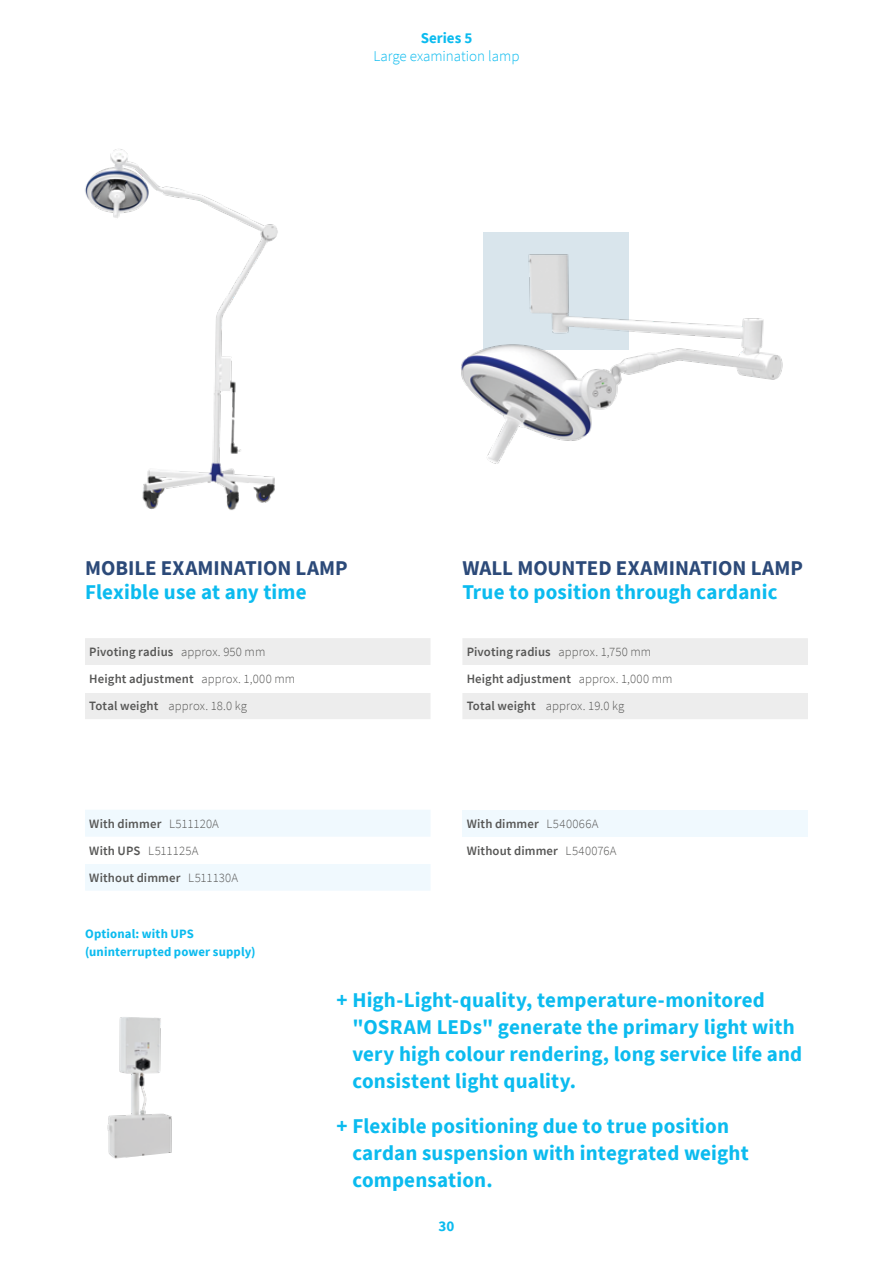
<style>
.page{position:relative;width:893px;height:1263px;background:#fff}
.page>*{position:absolute;margin:0;border:0;box-sizing:border-box;transform-origin:0 0}
.t1{font:700 21px/27px "Source Sans Pro";letter-spacing:.01em;color:#0bbbef}
.t2{font:700 21px "Source Sans Pro";color:#2c4a79}
.t3{font:300 15px "Source Sans Pro";color:#0bbbef}
.t4{font:700 15px "Source Sans Pro";color:#0bbbef}
.t5{font:600 12.75px/27px "Source Sans Pro";letter-spacing:.01em;color:#575756}
.t6{font:700 12.75px/18px "Source Sans Pro";letter-spacing:.01em;color:#0bbbef}
.s1{font-weight:300}
</style>
<div class="page">
<div style="left:484px;top:233px;width:145px;height:117px;background:#d9e5ec"></div>
<div style="left:85px;top:810px;width:345px;height:81px;background:#f0f9fe"></div>
<div style="left:85px;top:837px;width:346px;height:27px;background:#fff"></div>
<div style="left:85px;top:638px;width:345px;height:81px;background:#ededed"></div>
<div style="left:85px;top:665px;width:346px;height:27px;background:#fff"></div>
<div style="left:462px;top:810px;width:346px;height:27px;background:#f0f9fe"></div>
<div style="left:462px;top:638px;width:346px;height:81px;background:#ededed"></div>
<div style="left:462px;top:665px;width:346px;height:27px;background:#fff"></div>
<img style="left:107px;top:1017px;width:65px;height:142px">
<img style="left:85px;top:149px;width:193px;height:361px">
<img style="left:461px;top:238px;width:322px;height:226px">
<p class="t4" style="left:421px;top:28px;width:53px">Series 5</p>
<p class="t3" style="left:373px;top:47px;width:148px">Large examination lamp</p>
<p class="t2" style="left:85px;top:554px;width:264px">MOBILE EXAMINATION LAMP</p>
<p class="t1" style="left:85px;top:578px;width:223px">Flexible use at any time</p>
<p class="t5" style="left:89px;top:638px;width:207px">Pivoting radius <span class="s1">approx. 950 mm<br></span>Height adjustment <span class="s1">approx. 1,000 mm<br></span>Total weight <span class="s1">approx. 18.0 kg</span></p>
<p class="t5" style="left:89px;top:810px;width:150px">With dimmer <span class="s1">L511120A<br></span>With UPS <span class="s1">L511125A<br></span>Without dimmer <span class="s1">L511130A</span></p>
<p class="t6" style="left:85px;top:925px;width:172px">Optional: with UPS (uninterrupted power supply)</p>
<p class="t2" style="left:462px;top:554px;width:342px">WALL MOUNTED EXAMINATION LAMP</p>
<p class="t1" style="left:462px;top:578px;width:317px">True to position through cardanic</p>
<p class="t5" style="left:467px;top:638px;width:207px">Pivoting radius <span class="s1">approx. 1,750 mm<br></span>Height adjustment <span class="s1">approx. 1,000 mm<br></span>Total weight <span class="s1">approx. 19.0 kg</span></p>
<p class="t5" style="left:467px;top:810px;width:151px">With dimmer <span class="s1">L540066A<br></span>Without dimmer <span class="s1">L540076A</span></p>
<p class="t1" style="left:352px;top:986px;width:451px;text-indent:-16px">+ High-Light-quality, temperature-monitored "OSRAM LEDs" generate the primary light with very high colour rendering, long service life and consistent light quality.</p>
<p class="t1" style="left:352px;top:1112px;width:398px;text-indent:-16px">+ Flexible positioning due to true position cardan suspension with integrated weight compensation.</p>
<p class="t4" style="left:439px;top:1216px;width:17px">30</p>
</div>
